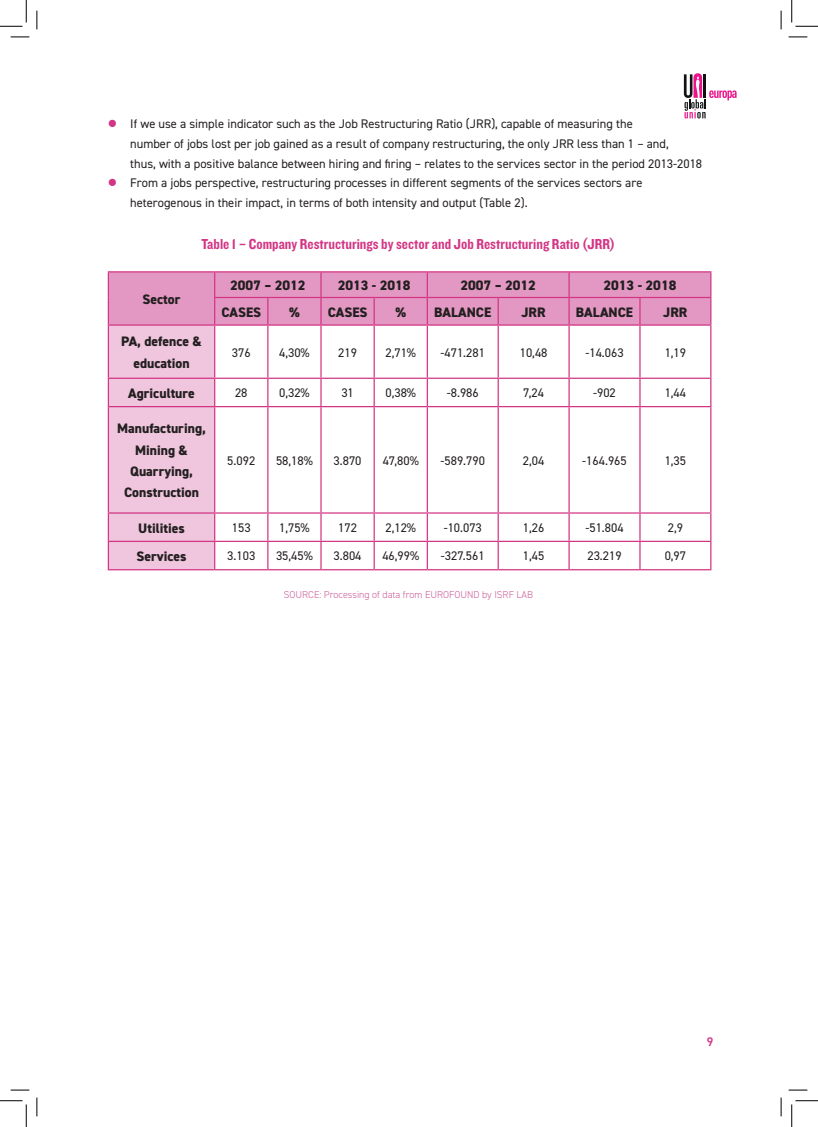
<style>
.page{position:relative;width:818px;height:1127px;background:#fff}
.page>*{position:absolute;margin:0;border:0;box-sizing:border-box;transform-origin:0 0}
.Tables{font:15px "Knockout HTF50 Welterweight";color:#d33584}
.Body_Accent{font:800 13.75px/21.2px "DIN2014";color:#231f20;text-align:center}
.Body{font:12.5px/19.8px "DIN2014";color:#231f20}
.t1{font:600 12.5px "DIN2014";color:#d33584}
.Source{font:300 10px "DIN2014";color:#ca5d98}
</style>
<div class="page">
<svg style="left:684px;top:73px;width:52px;height:45px"></svg>
<hr style="left:108px;top:271px;width:107px;height:1px;background:#d33584">
<hr style="left:215px;top:271px;width:53px;height:1px;background:#d33584">
<hr style="left:268px;top:271px;width:53px;height:1px;background:#d33584">
<hr style="left:321px;top:271px;width:53px;height:1px;background:#d33584">
<hr style="left:374px;top:271px;width:53px;height:1px;background:#d33584">
<hr style="left:427px;top:271px;width:71px;height:1px;background:#d33584">
<hr style="left:498px;top:271px;width:71px;height:1px;background:#d33584">
<hr style="left:569px;top:271px;width:71px;height:1px;background:#d33584">
<hr style="left:640px;top:271px;width:71px;height:1px;background:#d33584">
<svg style="left:108px;top:272px;width:603px;height:297px"></svg>
<hr style="left:108px;top:569px;width:107px;height:1px;background:#d33584">
<hr style="left:215px;top:569px;width:53px;height:1px;background:#d33584">
<hr style="left:268px;top:569px;width:53px;height:1px;background:#d33584">
<hr style="left:321px;top:569px;width:53px;height:1px;background:#d33584">
<hr style="left:374px;top:569px;width:53px;height:1px;background:#d33584">
<hr style="left:427px;top:569px;width:71px;height:1px;background:#d33584">
<hr style="left:498px;top:569px;width:71px;height:1px;background:#d33584">
<hr style="left:569px;top:569px;width:71px;height:1px;background:#d33584">
<hr style="left:640px;top:569px;width:71px;height:1px;background:#d33584">
<svg style="left:11px;top:36px;width:18px;height:2px"></svg>
<svg style="left:788px;top:36px;width:19px;height:2px"></svg>
<svg style="left:11px;top:1089px;width:18px;height:1px"></svg>
<svg style="left:788px;top:1089px;width:19px;height:1px"></svg>
<svg style="left:36px;top:11px;width:2px;height:18px"></svg>
<svg style="left:36px;top:1097px;width:2px;height:18px"></svg>
<svg style="left:780px;top:11px;width:2px;height:18px"></svg>
<svg style="left:780px;top:1097px;width:2px;height:18px"></svg>
<svg style="left:0;top:0;width:27px;height:27px"></svg>
<svg style="left:0;top:1100px;width:27px;height:26px"></svg>
<svg style="left:791px;top:0;width:27px;height:27px"></svg>
<svg style="left:791px;top:1100px;width:27px;height:26px"></svg>
<p class="Body" style="left:130px;top:114px;width:573px">If we use a simple indicator such as the Job Restructuring Ratio (JRR), capable of measuring the<br>number of jobs lost per job gained as a result of company restructuring, the only JRR less than 1 – and,<br>thus, with a positive balance between hiring and firing – relates to the services sector in the period 2013-2018</p>
<p class="Body" style="left:130px;top:173px;width:514px">From a jobs perspective, restructuring processes in different segments of the services sectors are heterogenous in their impact, in terms of both intensity and output (Table 2).</p>
<p class="Tables" style="left:201px;top:236px;width:415px">Table 1 – Company Restructurings by sector and Job Restructuring Ratio (JRR)</p>
<p class="Body_Accent" style="left:143px;top:288px;width:40px">Sector</p>
<p class="Body_Accent" style="left:230px;top:274px;width:77px">2007 – 2012</p>
<p class="Body_Accent" style="left:338px;top:274px;width:74px">2013 - 2018</p>
<p class="Body_Accent" style="left:460px;top:274px;width:77px">2007 – 2012</p>
<p class="Body_Accent" style="left:603px;top:274px;width:74px">2013 - 2018</p>
<p class="Body_Accent" style="left:221px;top:301px;width:41px">CASES</p>
<p class="Body_Accent" style="left:289px;top:301px;width:12px">%</p>
<p class="Body_Accent" style="left:328px;top:301px;width:41px">CASES</p>
<p class="Body_Accent" style="left:395px;top:301px;width:12px">%</p>
<p class="Body_Accent" style="left:434px;top:301px;width:59px">BALANCE</p>
<p class="Body_Accent" style="left:521px;top:301px;width:26px">JRR</p>
<p class="Body_Accent" style="left:576px;top:301px;width:59px">BALANCE</p>
<p class="Body_Accent" style="left:663px;top:301px;width:26px">JRR</p>
<p class="Body_Accent" style="left:121px;top:331px;width:82px">PA, defence &amp; education</p>
<p class="Body" style="left:232px;top:342px;width:20px">376</p>
<p class="Body" style="left:279px;top:342px;width:32px">4,30%</p>
<p class="Body" style="left:338px;top:342px;width:20px">219</p>
<p class="Body" style="left:385px;top:342px;width:32px">2,71%</p>
<p class="Body" style="left:440px;top:342px;width:46px">-471.281</p>
<p class="Body" style="left:520px;top:342px;width:29px">10,48</p>
<p class="Body" style="left:585px;top:342px;width:40px">-14.063</p>
<p class="Body" style="left:665px;top:342px;width:23px">1,19</p>
<p class="Body_Accent" style="left:128px;top:382px;width:68px">Agriculture</p>
<p class="Body" style="left:235px;top:383px;width:14px">28</p>
<p class="Body" style="left:279px;top:383px;width:32px">0,32%</p>
<p class="Body" style="left:341px;top:383px;width:14px">31</p>
<p class="Body" style="left:385px;top:383px;width:32px">0,38%</p>
<p class="Body" style="left:447px;top:383px;width:33px">-8.986</p>
<p class="Body" style="left:523px;top:383px;width:22px">7,24</p>
<p class="Body" style="left:593px;top:383px;width:24px">-902</p>
<p class="Body" style="left:665px;top:383px;width:23px">1,44</p>
<p class="Body_Accent" style="left:117px;top:418px;width:90px">Manufacturing,<br>Mining &amp;<br>Quarrying,<br>Construction</p>
<p class="Body" style="left:227px;top:450px;width:29px">5.092</p>
<p class="Body" style="left:276px;top:450px;width:38px">58,18%</p>
<p class="Body" style="left:334px;top:450px;width:29px">3.870</p>
<p class="Body" style="left:383px;top:450px;width:38px">47,80%</p>
<p class="Body" style="left:440px;top:450px;width:46px">-589.790</p>
<p class="Body" style="left:523px;top:450px;width:23px">2,04</p>
<p class="Body" style="left:582px;top:450px;width:46px">-164.965</p>
<p class="Body" style="left:665px;top:450px;width:23px">1,35</p>
<p class="Body_Accent" style="left:138px;top:517px;width:48px">Utilities</p>
<p class="Body" style="left:232px;top:517px;width:20px">153</p>
<p class="Body" style="left:279px;top:517px;width:32px">1,75%</p>
<p class="Body" style="left:338px;top:517px;width:20px">172</p>
<p class="Body" style="left:385px;top:517px;width:32px">2,12%</p>
<p class="Body" style="left:444px;top:517px;width:40px">-10.073</p>
<p class="Body" style="left:523px;top:517px;width:23px">1,26</p>
<p class="Body" style="left:585px;top:517px;width:40px">-51.804</p>
<p class="Body" style="left:668px;top:517px;width:17px">2,9</p>
<p class="Body_Accent" style="left:137px;top:545px;width:52px">Services</p>
<p class="Body" style="left:227px;top:546px;width:29px">3.103</p>
<p class="Body" style="left:276px;top:546px;width:38px">35,45%</p>
<p class="Body" style="left:334px;top:546px;width:29px">3.804</p>
<p class="Body" style="left:382px;top:546px;width:38px">46,99%</p>
<p class="Body" style="left:441px;top:546px;width:45px">-327.561</p>
<p class="Body" style="left:523px;top:546px;width:23px">1,45</p>
<p class="Body" style="left:587px;top:546px;width:36px">23.219</p>
<p class="Body" style="left:665px;top:546px;width:23px">0,97</p>
<p class="Source" style="left:284px;top:588px;width:251px">SOURCE: Processing of data from EUROFOUND by ISRF LAB</p>
<p class="t1" style="left:707px;top:1032px;width:8px">9</p>
</div>
